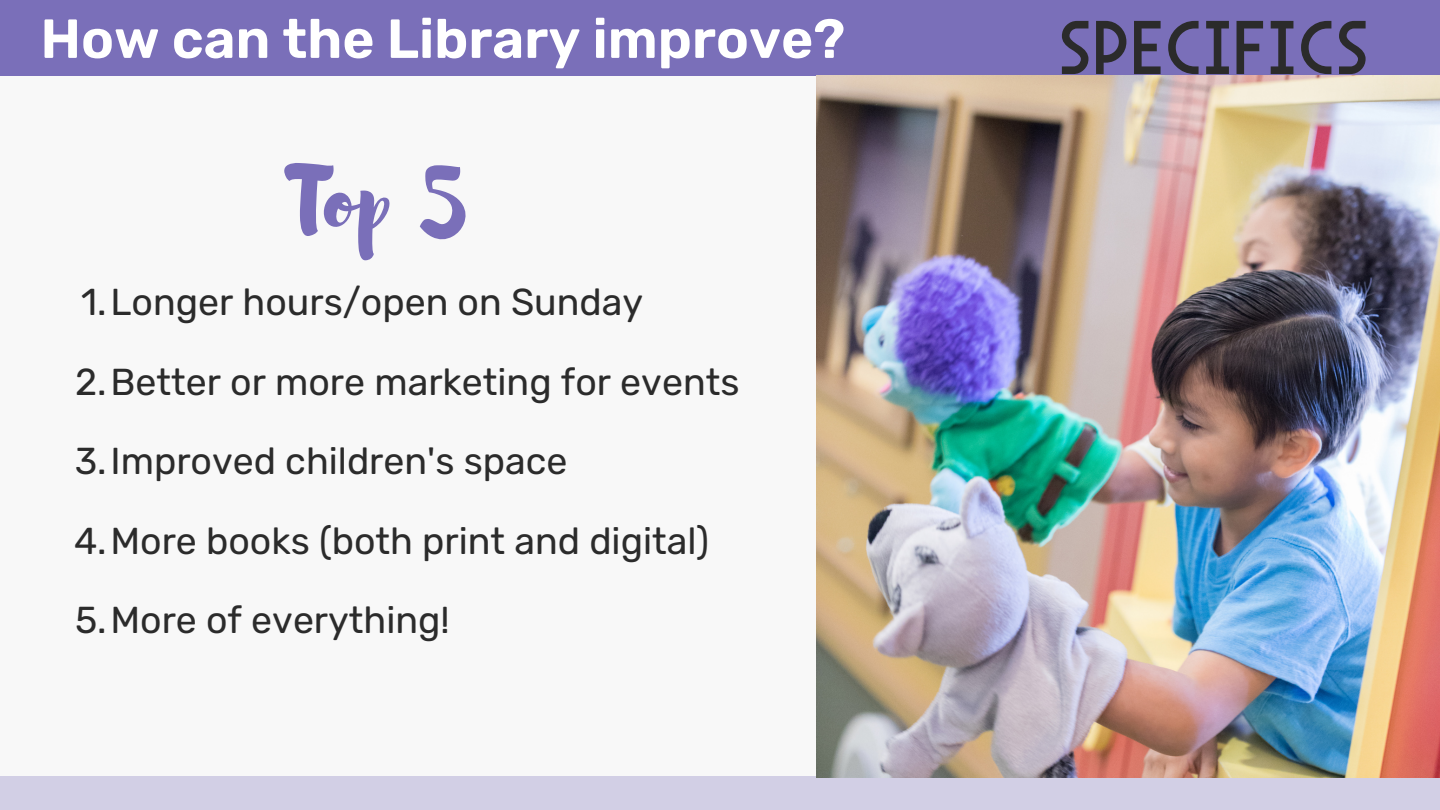
<style>
.page{position:relative;width:1440px;height:810px;background:#f8f8f8}
.page>*{position:absolute;margin:0;border:0;box-sizing:border-box;transform-origin:0 0}
.t1{font:88px "Brusher";color:#7a6fb9}
.t2{font:77.8px "Arcane Nine";color:#2b2b2b}
.t3{font:600 55px "Rubik";color:#fff}
.t4{font:37.5px/79.5px "Rubik";color:#2b2b2b}
</style>
<div class="page">
<div style="left:0;top:0;width:1440px;height:76px;background:#7a6fb9"></div>
<div style="left:0;top:776px;width:1440px;height:34px;background:#d2cfe5"></div>
<img style="left:816px;top:76px;width:624px;height:702px">
<h3 class="t3" style="left:40px;top:6px;width:806px">How can the Library improve?</h3>
<h1 class="t1" style="left:284px;top:142px;width:183px">Top 5</h1>
<p class="t4" style="left:74px;top:263px;width:667px">1.Longer hours/open on Sunday<br>2.Better or more marketing for events<br>3.Improved children's space<br>4.More books (both print and digital)<br>5.More of everything!</p>
<h2 class="t2" style="left:1058px;top:2px;width:313px">SPECIFICS</h2>
</div>
